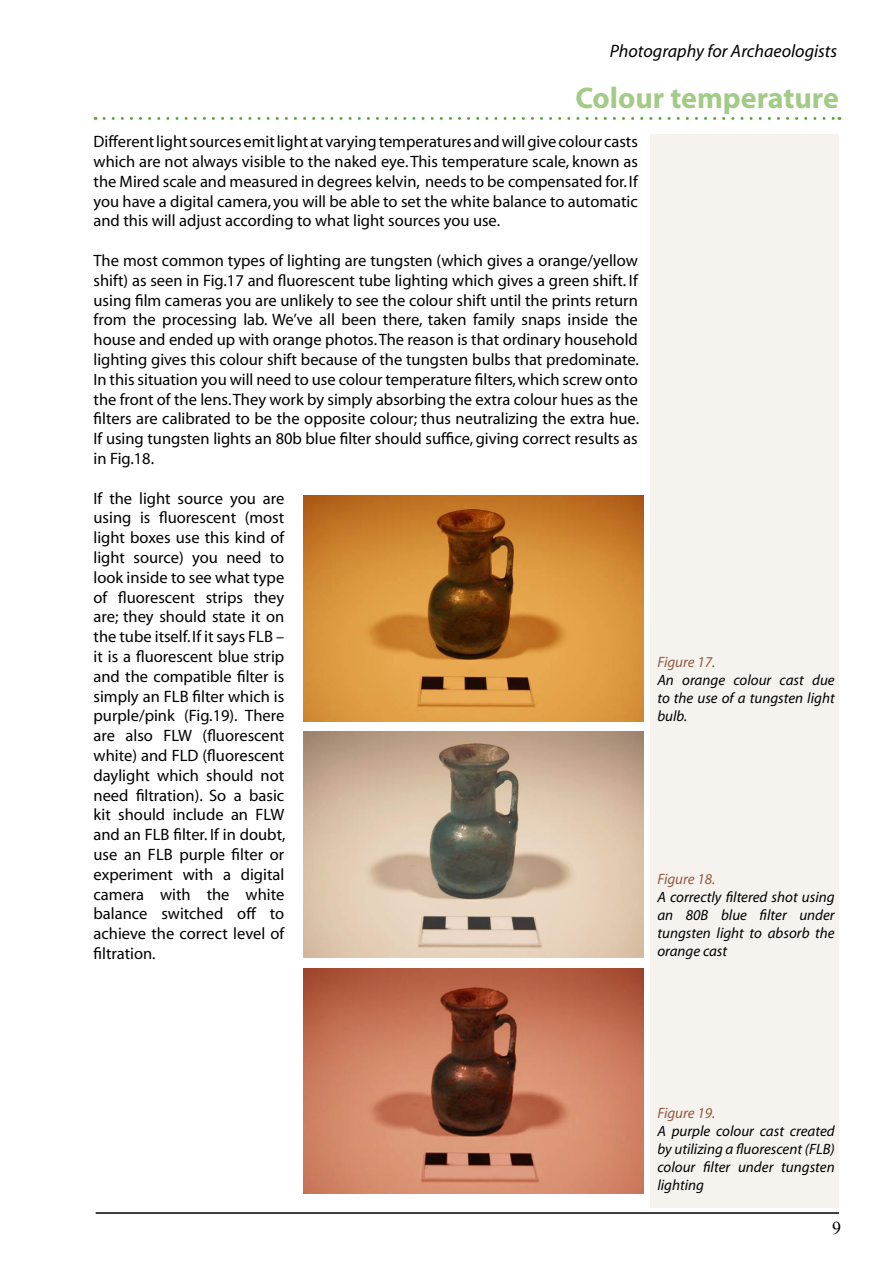
<style>
.page{position:relative;width:893px;height:1263px;background:#fff}
.page>*{position:absolute;margin:0;border:0;box-sizing:border-box;transform-origin:0 0}
.t1{font:700 30px "Myriad";color:#a3cb87}
.t2{font:italic 18px "Myriad";color:#000}
.t3{font:18px "Times New Roman";color:#000}
.t4{font:16.5px/19.8px "Myriad";color:#000;text-align:justify}
.t5{font:italic 15px/18px "Myriad";color:#000;text-align:justify}
.t6{font:italic 15px "Myriad";color:#8f5a43}
</style>
<div class="page">
<hr style="left:96px;top:1212px;width:743px;height:2px;background:#000">
<svg style="left:104px;top:117px;width:736px;height:3px"></svg>
<div style="left:651px;top:134px;width:188px;height:1074px;background:#f6f3ee"></div>
<img style="left:303px;top:495px;width:341px;height:226px">
<img style="left:303px;top:732px;width:341px;height:225px">
<img style="left:303px;top:968px;width:341px;height:225px">
<p class="t2" style="left:610px;top:42px;width:229px">Photography for Archaeologists</p>
<p class="t1" style="left:575px;top:82px;width:265px">Colour temperature</p>
<p class="t4" style="left:94px;top:132px;width:546px">Different light sources emit light at varying temperatures and will give colour casts which are not always visible to the naked eye. This temperature scale, known as the Mired scale and measured in degrees kelvin, needs to be compensated for. If you have a digital camera, you will be able to set the white balance to automatic and this will adjust according to what light sources you use.</p>
<p class="t4" style="left:94px;top:251px;width:547px">The most common types of lighting are tungsten (which gives a orange/yellow shift) as seen in Fig.17 and fluorescent tube lighting which gives a green shift. If using film cameras you are unlikely to see the colour shift until the prints return from the processing lab. We’ve all been there, taken family snaps inside the house and ended up with orange photos. The reason is that ordinary household lighting gives this colour shift because of the tungsten bulbs that predominate.<br>In this situation you will need to use colour temperature filters, which screw onto the front of the lens. They work by simply absorbing the extra colour hues as the filters are calibrated to be the opposite colour; thus neutralizing the extra hue.<br>If using tungsten lights an 80b blue filter should suffice, giving correct results as in Fig.18.</p>
<p class="t4" style="left:94px;top:489px;width:193px">If the light source you are using is fluorescent (most light boxes use this kind of light source) you need to look inside to see what type of fluorescent strips they are; they should state it on the tube itself. If it says FLB – it is a fluorescent blue strip and the compatible filter is simply an FLB filter which is purple/pink (Fig.19). There are also FLW (fluorescent white) and FLD (fluorescent daylight which should not need filtration). So a basic kit should include an FLW and an FLB filter. If in doubt, use an FLB purple filter or experiment with a digital camera with the white balance switched off to achieve the correct level of filtration.</p>
<p class="t6" style="left:657px;top:655px;width:59px">Figure 17.</p>
<p class="t5" style="left:657px;top:672px;width:179px">An orange colour cast due to the use of a tungsten light bulb.</p>
<p class="t6" style="left:657px;top:872px;width:59px">Figure 18.</p>
<p class="t5" style="left:657px;top:889px;width:179px">A correctly filtered shot using an 80B blue filter under tungsten light to absorb the orange cast</p>
<p class="t6" style="left:657px;top:1105px;width:59px">Figure 19.</p>
<p class="t5" style="left:657px;top:1122px;width:179px">A purple colour cast created by utilizing a fluorescent (FLB) colour filter under tungsten lighting</p>
<p class="t3" style="left:832px;top:1216px;width:10px">9</p>
</div>
